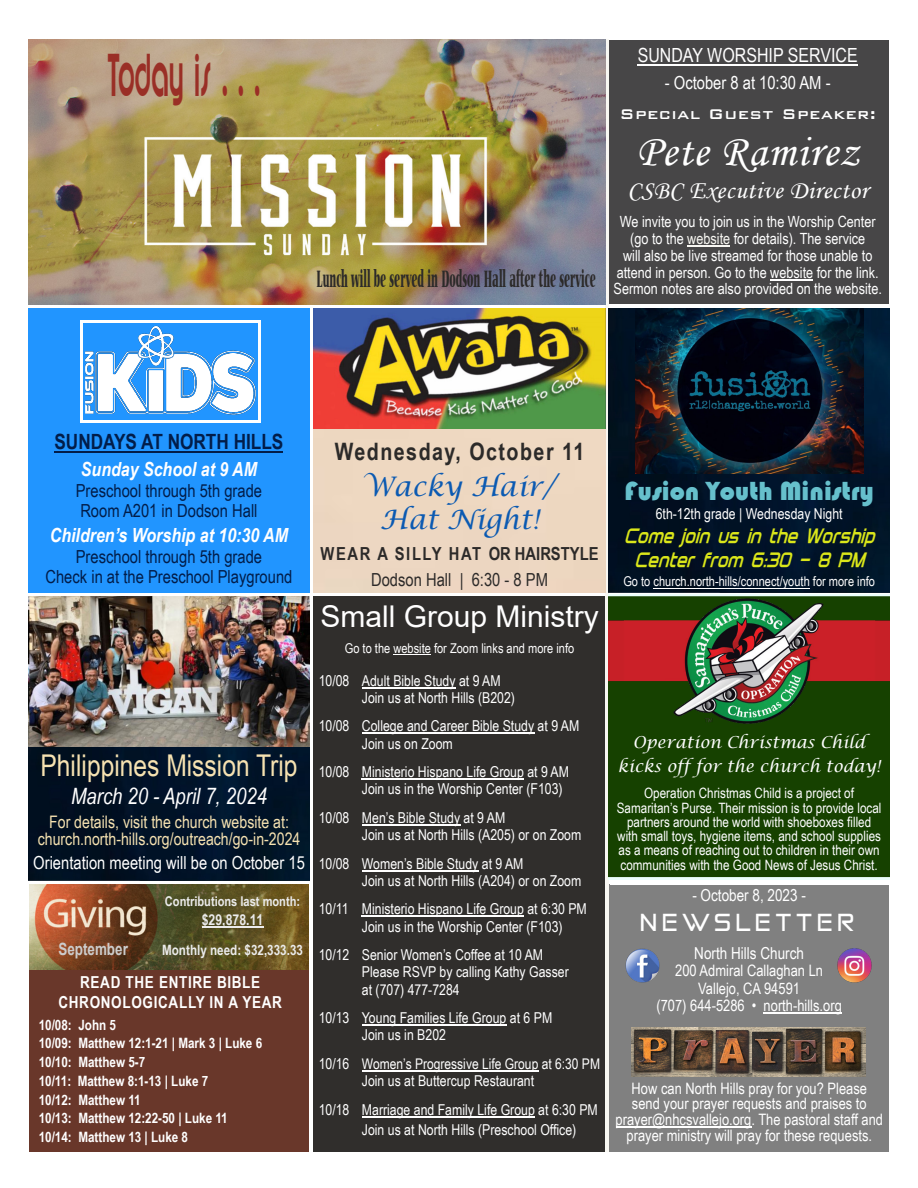
<style>
.page{position:relative;width:918px;height:1188px;background:#fff}
.page>*{position:absolute;margin:0;border:0;box-sizing:border-box;transform-origin:0 0}
.t1{font:51px "Brandish";color:#9a2f26;scale:.45 1}
.t2{font:45px "Monotype Corsiva";letter-spacing:.02em;color:#fff}
.t3{font:30px "Arial Narrow";color:#f6e2b1}
.t4{font:30px "Arial";color:#fff}
.t5{font:italic 27px/33px "Lucida Calligraphy";color:#0b5ab2;text-align:center}
.t6{font:27px "Bauhaus 93";color:#66c0cc}
.t7{font:900 25.5px "Carmina BT";color:#2c2a29;scale:.38 1}
.t8{font:25.5px "Monotype Corsiva";letter-spacing:.02em;color:#fff}
.t9{font:700 24px "Arial Narrow";letter-spacing:.06em;color:#2c2a29}
.t10{font:24px "Anita Semi square";letter-spacing:.14em;color:#fff}
.t11{font:italic 22.5px "Arial Narrow";color:#fff}
.t12{font:italic 700 21px/24px "Directive Four Condensed";color:#dae61a;text-align:center}
.t13{font:700 21px "Arial Narrow";color:#021d49}
.t14{font:italic 700 19.5px "Arial Narrow";color:#fff}
.t15{font:19.5px "Arial Narrow";color:#fff}
.t16{font:500 18.75px "Bank Gothic BT";letter-spacing:.02em;color:#fff}
.t17{font:18px/19.5px "Arial Narrow";color:#021d49}
.t18{font:18px "Arial Narrow";color:#fff}
.t19{font:700 18px "Arial Narrow";letter-spacing:.005em;color:#2c2a29}
.t20{font:18px "Arial Narrow";color:#2c2a29}
.t21{font:17.25px/17.2px "Arial Narrow";color:#f6e2b1;text-align:center}
.t22{font:700 16.95px "Arial";color:#ccc;scale:.79 1}
.t23{font:italic 16.5px/24px "Lucida Calligraphy";color:#fff;text-align:center}
.t24{font:700 16.5px/19.5px "Arial Narrow";letter-spacing:.04em;color:#fff;text-align:center}
.t25{font:16.5px "Arial Narrow";color:#fff}
.t26{font:15.75px/15.8px "Arial Narrow";color:#fff;text-align:center}
.t27{font:15.45px/17px "Arial Narrow";color:#fff;text-align:center}
.t28{font:15px/17.2px "Arial Narrow";color:#fff}
.t29{font:700 15px "Arial Narrow";color:#ebebeb}
.t30{font:14.7px "Arial Narrow";color:#fff}
.t31{font:14.25px/14.2px "Arial Narrow";color:#fff;text-align:center}
.t32{font:700 14.25px/18.8px "Arial Narrow";color:#fff}
.t33{font:700 14.25px "Arial Narrow";color:#ebebeb}
.t34{font:13.5px "Arial Narrow";color:#fff}
.t35{font:700 13.5px "Arial Narrow";color:#ebebeb}
.s1{color:#f8f7f2}
.s2{font-size:15px}
</style>
<div class="page">
<div style="left:29px;top:884px;width:280px;height:268px;background:#69372a"></div>
<div style="left:313px;top:596px;width:293px;height:556px;background:#302e2c"></div>
<div style="left:609px;top:884px;width:281px;height:268px;background:#808080"></div>
<div style="left:609px;top:39px;width:281px;height:267px;background:#474647"></div>
<img style="left:29px;top:884px;width:280px;height:85px">
<hr style="left:202px;top:926px;width:61px;height:1px;background:#ebebeb">
<img style="left:631px;top:1028px;width:235px;height:48px">
<hr style="left:616px;top:1127px;width:135px;height:1px;background:#fff">
<hr style="left:638px;top:64px;width:220px;height:2px;background:#fff">
<hr style="left:687px;top:245px;width:43px;height:1px;background:#f8f7f2">
<hr style="left:770px;top:279px;width:43px;height:1px;background:#fff">
<hr style="left:764px;top:1013px;width:78px;height:1px;background:#fff">
<img style="left:838px;top:949px;width:34px;height:34px">
<img style="left:625px;top:949px;width:34px;height:34px">
<hr style="left:28px;top:305px;width:862px;height:3px;background:#fff">
<hr style="left:393px;top:654px;width:38px;height:1px;background:#fff">
<hr style="left:362px;top:687px;width:94px;height:1px;background:#fff">
<hr style="left:362px;top:733px;width:172px;height:1px;background:#fff">
<hr style="left:362px;top:779px;width:162px;height:1px;background:#fff">
<hr style="left:362px;top:824px;width:98px;height:2px;background:#fff">
<hr style="left:362px;top:870px;width:116px;height:1px;background:#fff">
<hr style="left:362px;top:916px;width:162px;height:1px;background:#fff">
<hr style="left:362px;top:1025px;width:144px;height:1px;background:#fff">
<hr style="left:362px;top:1070px;width:176px;height:1px;background:#fff">
<hr style="left:362px;top:1116px;width:173px;height:1px;background:#fff">
<svg style="left:605px;top:39px;width:4px;height:1113px;fill:#f8f7f2"></svg>
<img style="left:28px;top:746px;width:282px;height:135px">
<img style="left:313px;top:308px;width:293px;height:285px">
<img style="left:609px;top:308px;width:281px;height:279px">
<img style="left:636px;top:308px;width:227px;height:165px">
<div style="left:28px;top:308px;width:281px;height:285px;background:#2195ff"></div>
<hr style="left:54px;top:452px;width:229px;height:1px;background:#021d49">
<img style="left:85px;top:325px;width:171px;height:90px">
<hr style="left:80px;top:420px;width:180px;height:3px;background:#fff">
<hr style="left:80px;top:320px;width:3px;height:103px;background:#fff">
<hr style="left:258px;top:320px;width:2px;height:103px;background:#fff">
<hr style="left:80px;top:320px;width:180px;height:3px;background:#fff">
<img style="left:28px;top:596px;width:282px;height:150px">
<hr style="left:610px;top:882px;width:285px;height:3px;background:#fff">
<div style="left:609px;top:751px;width:281px;height:128px;background:#164100"></div>
<img style="left:609px;top:587px;width:281px;height:164px">
<img style="left:28px;top:39px;width:577px;height:266px">
<h1 class="t1" style="left:107px;top:39px;width:342px">Today is . . .</h1>
<h3 class="t7" style="left:316px;top:268px;width:737px">Lunch will be served in Dodson Hall after the service</h3>
<h3 class="t15" style="left:638px;top:48px;width:222px">SUNDAY WORSHIP SERVICE</h3>
<p class="t18" style="left:665px;top:76px;width:167px">- October 8 at 10:30 AM -</p>
<p class="t16" style="left:620px;top:105px;width:258px">Special Guest Speaker:</p>
<h2 class="t2" style="left:637px;top:134px;width:224px">Pete Ramirez</h2>
<h3 class="t8" style="left:627px;top:180px;width:242px">CSBC Executive Director</h3>
<p class="t27" style="left:614px;top:214px;width:270px">We invite you to join us in the Worship Center (go to the <span class="s1">website</span> for details). The service<br>will also be live streamed for those unable to attend in person. Go to the website for the link.<br>Sermon notes are also provided on the website.</p>
<h3 class="t13" style="left:54px;top:434px;width:230px">SUNDAYS AT NORTH HILLS</h3>
<h3 class="t14" style="left:81px;top:462px;width:178px">Sunday School at 9 AM</h3>
<p class="t17" style="left:76px;top:483px;width:188px">Preschool through 5th grade<br>Room A201 in Dodson Hall</p>
<h3 class="t14" style="left:50px;top:528px;width:240px">Children’s Worship at 10:30 AM</h3>
<p class="t17" style="left:45px;top:549px;width:249px;text-align:center">Preschool through 5th grade<br>Check in at the Preschool Playground</p>
<h3 class="t3" style="left:41px;top:754px;width:259px">Philippines Mission Trip</h3>
<h3 class="t11" style="left:71px;top:788px;width:197px">March 20 - April 7, 2024</h3>
<p class="t21" style="left:38px;top:815px;width:264px">For details, visit the church website at: church.north-hills.org/outreach/go-in-2024</p>
<p class="t18" style="left:33px;top:856px;width:273px">Orientation meeting will be on October 15</p>
<p class="t22" style="left:58px;top:942px;width:89px">September</p>
<p class="t35" style="left:165px;top:896px;width:137px">Contributions last month:</p>
<p class="t29" style="left:202px;top:914px;width:63px">$29,878.11</p>
<p class="t33" style="left:162px;top:944px;width:142px">Monthly need: $32,333.33</p>
<p class="t24" style="left:58px;top:974px;width:225px">READ THE ENTIRE BIBLE<br>CHRONOLOGICALLY IN A YEAR</p>
<p class="t32" style="left:39px;top:1017px;width:225px">10/08: John 5<br>10/09: Matthew 12:1-21 | Mark 3 | Luke 6<br>10/10: Matthew 5-7<br>10/11: Matthew 8:1-13 | Luke 7<br>10/12: Matthew 11<br>10/13: Matthew 12:22-50 | Luke 11<br>10/14: Matthew 13 | Luke 8</p>
<h3 class="t9" style="left:335px;top:442px;width:251px">Wednesday, October 11</h3>
<h3 class="t5" style="left:362px;top:472px;width:196px">Wacky Hair/<br>Hat Night!</h3>
<p class="t19" style="left:321px;top:546px;width:279px">WEAR A SILLY HAT OR HAIRSTYLE</p>
<p class="t20" style="left:371px;top:573px;width:178px">Dodson Hall | 6:30 - 8 PM</p>
<h3 class="t4" style="left:320px;top:605px;width:280px">Small Group Ministry</h3>
<p class="t34" style="left:345px;top:643px;width:231px">Go to the website for Zoom links and more info</p>
<p class="t28" style="left:362px;top:673px;width:155px;text-indent:-43px">10/08 Adult Bible Study at 9 AM<br>Join us at North Hills (B202)</p>
<p class="t28" style="left:362px;top:719px;width:219px;text-indent:-43px">10/08 College and Career Bible Study at 9 AM<br>Join us on Zoom</p>
<p class="t28" style="left:362px;top:765px;width:209px;text-indent:-43px">10/08 Ministerio Hispano Life Group at 9 AM<br>Join us in the Worship Center (F103)</p>
<p class="t28" style="left:362px;top:810px;width:221px;text-indent:-43px">10/08 Men’s Bible Study at 9 AM<br>Join us at North Hills (A205) or on Zoom</p>
<p class="t28" style="left:362px;top:856px;width:221px;text-indent:-43px">10/08 Women’s Bible Study at 9 AM<br>Join us at North Hills (A204) or on Zoom</p>
<p class="t28" style="left:362px;top:902px;width:226px;text-indent:-43px">10/11 Ministerio Hispano Life Group at 6:30 PM<br>Join us in the Worship Center (F103)</p>
<p class="t28" style="left:362px;top:948px;width:208px;text-indent:-43px">10/12 Senior Women’s Coffee at 10 AM<br>Please RSVP by calling Kathy Gasser at (707) 477-7284</p>
<p class="t28" style="left:362px;top:1011px;width:192px;text-indent:-43px">10/13 Young Families Life Group at 6 PM<br>Join us in B202</p>
<p class="t30" style="left:319px;top:1058px;width:283px"><span class="s2">10/16</span> Women’s Progressive Life Group at 6:30 PM</p>
<p class="t28" style="left:319px;top:1068px;width:281px;line-height:28.5px;text-indent:43px">Join us at Buttercup Restaurant<br>10/18 Marriage and Family Life Group at 6:30 PM</p>
<p class="t28" style="left:362px;top:1122px;width:216px">Join us at North Hills (Preschool Office)</p>
<h3 class="t6" style="left:625px;top:476px;width:251px">Fusion Youth Ministry</h3>
<p class="t28" style="left:656px;top:506px;width:188px">6th-12th grade | Wednesday Night</p>
<h3 class="t12" style="left:624px;top:525px;width:252px">Come join us in the Worship<br>Center from 6:30 - 8 PM</h3>
<p class="t34" style="left:623px;top:577px;width:253px">Go to church.north-hills/connect/youth for more info</p>
<p class="t23" style="left:618px;top:732px;width:264px">Operation Christmas Child kicks off for the church today!</p>
<p class="t31" style="left:617px;top:788px;width:266px">Operation Christmas Child is a project of Samaritan’s Purse. Their mission is to provide local partners around the world with shoeboxes filled with small toys, hygiene items, and school supplies as a means of reaching out to children in their own communities with the Good News of Jesus Christ.</p>
<p class="t25" style="left:692px;top:889px;width:115px">- October 8, 2023 -</p>
<h3 class="t10" style="left:641px;top:913px;width:217px">NEWSLETTER</h3>
<p class="t25" style="left:694px;top:947px;width:111px">North Hills Church</p>
<p class="t26" style="left:656px;top:964px;width:187px;line-height:17.2px">200 Admiral Callaghan Ln<br>Vallejo, CA 94591<br>(707) 644-5286 • north-hills.org</p>
<p class="t26" style="left:616px;top:1082px;width:269px">How can North Hills pray for you? Please<br>send your prayer requests and praises to prayer@nhcsvallejo.org. The pastoral staff and prayer ministry will pray for these requests.</p>
</div>
